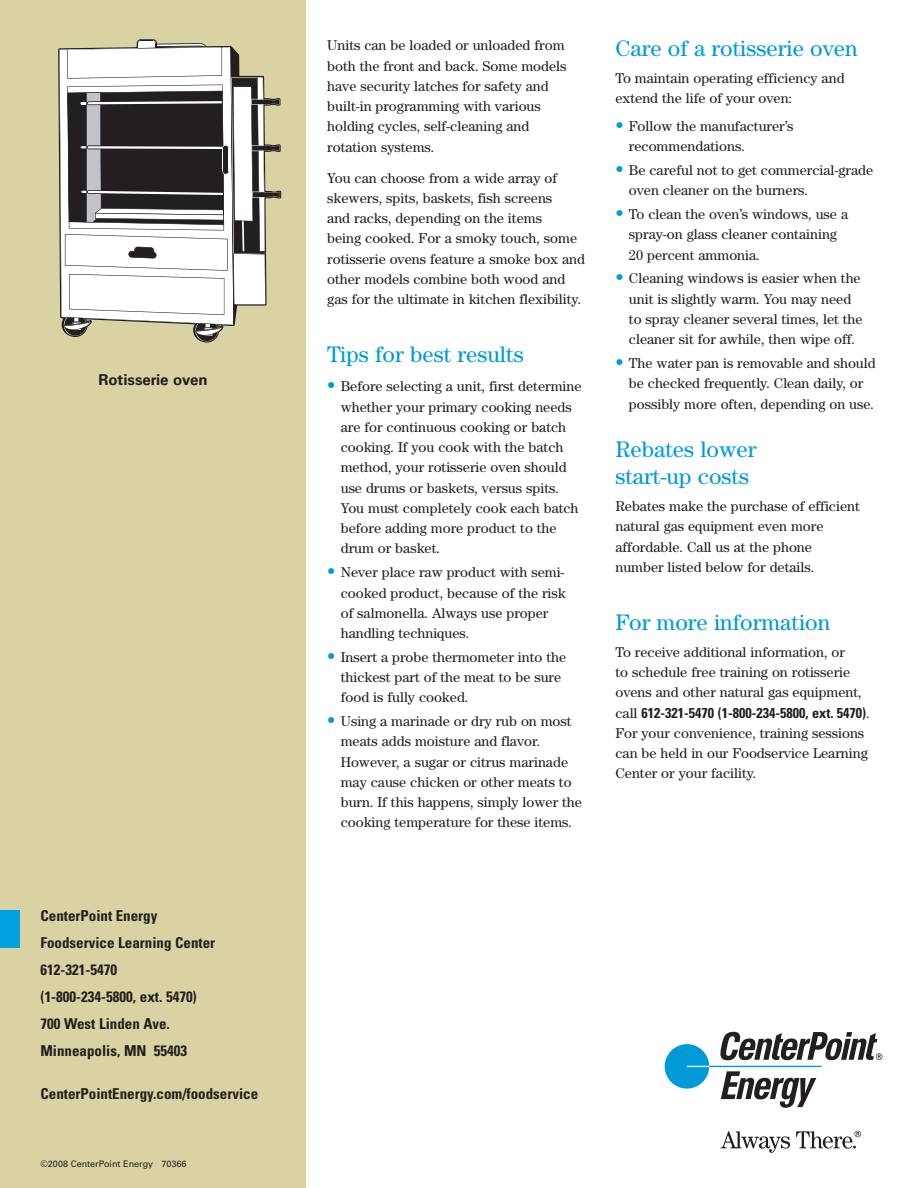
<style>
.page{position:relative;width:918px;height:1188px;background:#fff}
.page>*{position:absolute;margin:0;border:0;box-sizing:border-box;transform-origin:0 0}
.t1{font:22.5px/27px "Century";color:#009ad9}
.t2{font:700 condensed 15px/27px "Univers";color:#231f20}
.t3{font:700 15px "Univers";color:#231f20}
.t4{font:14.25px/20.2px "Century";color:#231f20}
.t5{font:700 condensed 14.25px "Univers";color:#231f20}
.t6{font:9px "Univers";color:#231f20}
.s1{font-family:"Univers";font-weight:900;font-size:16.5px;color:#009ad9}
.s2{font-family:"Century";font-weight:400;font-stretch:normal}
</style>
<div class="page">
<div style="left:0;top:0;width:306px;height:1188px;background:#d9d3a3"></div>
<svg style="left:59px;top:40px;width:222px;height:301px;background:#aba9a2"></svg>
<svg style="left:721px;top:1131px;width:69px;height:22px"></svg>
<div style="left:665px;top:1044px;width:44px;height:45px;background:#009ad9;border-radius:22px"></div>
<svg style="left:709px;top:1066px;width:113px;height:42px"></svg>
<svg style="left:720px;top:1032px;width:162px;height:28px"></svg>
<svg style="left:796px;top:1131px;width:65px;height:18px"></svg>
<div style="left:0;top:910px;width:20px;height:38px;background:#00a1dc"></div>
<p class="t3" style="left:98px;top:374px;width:111px">Rotisserie oven</p>
<p class="t2" style="left:41px;top:903px;width:176px">CenterPoint Energy<br>Foodservice Learning Center<br>612-321-5470 (1-800-234-5800, ext. 5470)<br>700 West Linden Ave.<br>Minneapolis, MN 55403</p>
<p class="t2" style="left:41px;top:1081px;width:219px">CenterPointEnergy.com/foodservice</p>
<p class="t6" style="left:40px;top:1161px;width:148px">©2008 CenterPoint Energy 70366</p>
<p class="t4" style="left:327px;top:37px;width:241px">Units can be loaded or unloaded from both the front and back. Some models have security latches for safety and built-in programming with various holding cycles, self-cleaning and rotation systems.</p>
<p class="t4" style="left:327px;top:169px;width:259px">You can choose from a wide array of skewers, spits, baskets, fish screens<br>and racks, depending on the items<br>being cooked. For a smoky touch, some rotisserie ovens feature a smoke box and other models combine both wood and gas for the ultimate in kitchen flexibility.</p>
<h1 class="t1" style="left:327px;top:343px;width:198px">Tips for best results</h1>
<p class="t4" style="left:341px;top:378px;width:242px;text-indent:-13px"><span class="s1">•</span> Before selecting a unit, first determine whether your primary cooking needs are for continuous cooking or batch cooking. If you cook with the batch method, your rotisserie oven should use drums or baskets, versus spits.<br>You must completely cook each batch before adding more product to the drum or basket.</p>
<p class="t4" style="left:341px;top:563px;width:227px;text-indent:-13px"><span class="s1">•</span> Never place raw product with semi&shy;cooked product, because of the risk of salmonella. Always use proper handling techniques.</p>
<p class="t4" style="left:341px;top:648px;width:227px;text-indent:-13px"><span class="s1">•</span> Insert a probe thermometer into the thickest part of the meat to be sure food is fully cooked.</p>
<p class="t4" style="left:341px;top:712px;width:243px;text-indent:-13px"><span class="s1">•</span> Using a marinade or dry rub on most meats adds moisture and flavor.<br>However, a sugar or citrus marinade may cause chicken or other meats to burn. If this happens, simply lower the cooking temperature for these items.</p>
<h1 class="t1" style="left:615px;top:37px;width:244px">Care of a rotisserie oven</h1>
<p class="t4" style="left:615px;top:69px;width:231px">To maintain operating efficiency and extend the life of your oven:</p>
<p class="t4" style="left:629px;top:117px;width:166px;text-indent:-13px"><span class="s1">•</span> Follow the manufacturer’s recommendations.</p>
<p class="t4" style="left:629px;top:161px;width:246px;text-indent:-14px"><span class="s1">•</span> Be careful not to get commercial-grade oven cleaner on the burners.</p>
<p class="t4" style="left:629px;top:205px;width:221px;text-indent:-13px"><span class="s1">•</span> To clean the oven’s windows, use a spray-on glass cleaner containing<br>20 percent ammonia.</p>
<p class="t4" style="left:629px;top:270px;width:235px;text-indent:-13px"><span class="s1">•</span> Cleaning windows is easier when the unit is slightly warm. You may need to spray cleaner several times, let the cleaner sit for awhile, then wipe off.</p>
<p class="t4" style="left:629px;top:354px;width:248px;text-indent:-13px"><span class="s1">•</span> The water pan is removable and should be checked frequently. Clean daily, or possibly more often, depending on use.</p>
<h1 class="t1" style="left:615px;top:438px;width:143px">Rebates lower start-up costs</h1>
<p class="t4" style="left:615px;top:497px;width:246px">Rebates make the purchase of efficient natural gas equipment even more affordable. Call us at the phone number listed below for details.</p>
<h1 class="t1" style="left:615px;top:611px;width:216px">For more information</h1>
<p class="t4" style="left:615px;top:643px;width:248px">To receive additional information, or<br>to schedule free training on rotisserie ovens and other natural gas equipment,</p>
<p class="t5" style="left:615px;top:708px;width:256px"><span class="s2">call</span> 612-321-5470 (1-800-234-5800, ext. 5470)<span class="s2">.</span></p>
<p class="t4" style="left:615px;top:724px;width:254px">For your convenience, training sessions can be held in our Foodservice Learning<br>Center or your facility.</p>
</div>
